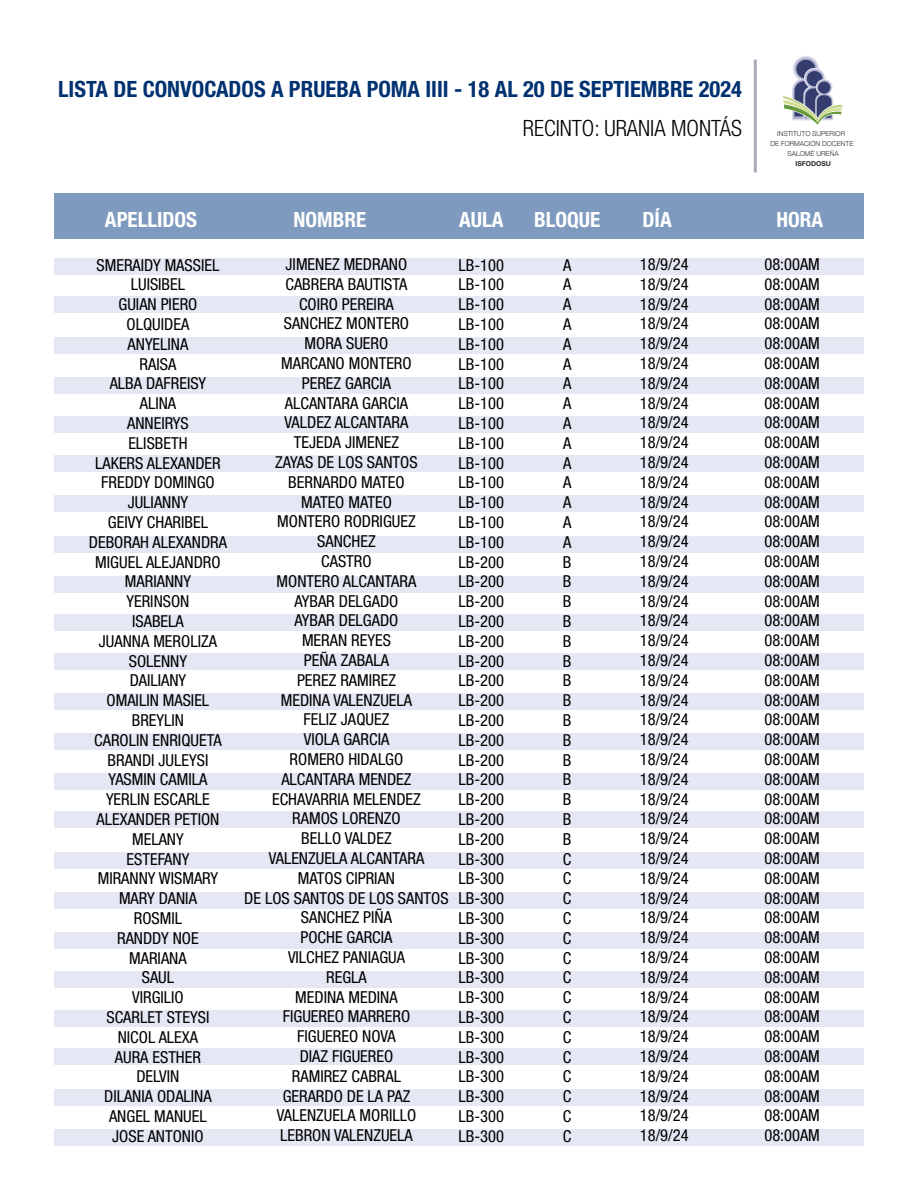
<style>
.page{position:relative;width:918px;height:1188px;background:#fff}
.page>*{position:absolute;margin:0;border:0;box-sizing:border-box;transform-origin:0 0}
.t1{font:700 condensed 22.5px "Helvetica Neue LT Std";color:#003171}
.t2{font:300 condensed 22.5px "Helvetica Neue LT Std";color:#000}
.t3{font:700 condensed 21px "Helvetica Neue LT Std";color:#fff}
.t4{font:condensed 16.5px/19.8px "Helvetica Neue LT Std";color:#000;text-align:justify}
.t5{font:300 6.75px/9.9px "Helvetica Neue";color:#292929;text-align:center}
.t6{font:700 6.75px "Helvetica Neue";color:#292929}
</style>
<div class="page">
<hr style="left:754px;top:60px;width:3px;height:112px;background:#aaacbc">
<div style="left:54px;top:258px;width:810px;height:17px;background:#e5e8f4"></div>
<div style="left:54px;top:615px;width:810px;height:16px;background:#e5e8f4"></div>
<div style="left:54px;top:417px;width:810px;height:16px;background:#e5e8f4"></div>
<div style="left:54px;top:773px;width:810px;height:17px;background:#e5e8f4"></div>
<div style="left:54px;top:1010px;width:810px;height:17px;background:#e5e8f4"></div>
<div style="left:54px;top:297px;width:810px;height:16px;background:#e5e8f4"></div>
<div style="left:54px;top:653px;width:810px;height:16px;background:#e5e8f4"></div>
<div style="left:54px;top:455px;width:810px;height:17px;background:#e5e8f4"></div>
<div style="left:54px;top:811px;width:810px;height:17px;background:#e5e8f4"></div>
<div style="left:54px;top:1049px;width:810px;height:16px;background:#e5e8f4"></div>
<div style="left:54px;top:337px;width:810px;height:16px;background:#e5e8f4"></div>
<div style="left:54px;top:693px;width:810px;height:17px;background:#e5e8f4"></div>
<div style="left:54px;top:495px;width:810px;height:17px;background:#e5e8f4"></div>
<div style="left:54px;top:852px;width:810px;height:16px;background:#e5e8f4"></div>
<div style="left:54px;top:1089px;width:810px;height:17px;background:#e5e8f4"></div>
<div style="left:54px;top:1129px;width:810px;height:17px;background:#e5e8f4"></div>
<div style="left:54px;top:377px;width:810px;height:17px;background:#e5e8f4"></div>
<div style="left:54px;top:734px;width:810px;height:16px;background:#e5e8f4"></div>
<div style="left:54px;top:971px;width:810px;height:16px;background:#e5e8f4"></div>
<div style="left:54px;top:536px;width:810px;height:16px;background:#e5e8f4"></div>
<div style="left:54px;top:892px;width:810px;height:17px;background:#e5e8f4"></div>
<div style="left:54px;top:576px;width:810px;height:17px;background:#e5e8f4"></div>
<div style="left:54px;top:933px;width:810px;height:16px;background:#e5e8f4"></div>
<svg style="left:783px;top:56px;width:60px;height:69px"></svg>
<div style="left:54px;top:194px;width:810px;height:45px;background:#7e9abf"></div>
<h1 class="t1" style="left:58px;top:75px;width:685px">LISTA DE CONVOCADOS A PRUEBA POMA IIII - 18 AL 20 DE SEPTIEMBRE 2024</h1>
<h1 class="t2" style="left:523px;top:115px;width:221px">RECINTO: URANIA MONTÁS</h1>
<p class="t5" style="left:770px;top:128px;width:84px">INSTITUTO SUPERIOR<br>DE FORMACIÓN DOCENTE<br>SALOMÉ UREÑA</p>
<p class="t6" style="left:795px;top:158px;width:37px">ISFODOSU</p>
<p class="t3" style="left:105px;top:207px;width:94px">APELLIDOS</p>
<p class="t3" style="left:293px;top:207px;width:74px">NOMBRE</p>
<p class="t3" style="left:459px;top:207px;width:46px">AULA</p>
<p class="t3" style="left:534px;top:207px;width:68px">BLOQUE</p>
<p class="t3" style="left:643px;top:207px;width:31px">DÍA</p>
<p class="t3" style="left:776px;top:207px;width:48px">HORA</p>
<p class="t4" style="left:89px;top:255px;width:140px;text-align:center">SMERAIDY MASSIEL<br>LUISIBEL<br>GUIAN PIERO<br>OLQUIDEA<br>ANYELINA<br>RAISA<br>ALBA DAFREISY<br>ALINA<br>ANNEIRYS<br>ELISBETH<br>LAKERS ALEXANDER<br>FREDDY DOMINGO<br>JULIANNY<br>GEIVY CHARIBEL<br>DEBORAH ALEXANDRA<br>MIGUEL ALEJANDRO<br>MARIANNY<br>YERINSON<br>ISABELA<br>JUANNA MEROLIZA<br>SOLENNY<br>DAILIANY<br>OMAILIN MASIEL<br>BREYLIN<br>CAROLIN ENRIQUETA<br>BRANDI JULEYSI<br>YASMIN CAMILA<br>YERLIN ESCARLE<br>ALEXANDER PETION<br>MELANY<br>ESTEFANY<br>MIRANNY WISMARY<br>MARY DANIA<br>ROSMIL<br>RANDDY NOE<br>MARIANA<br>SAUL<br>VIRGILIO<br>SCARLET STEYSI<br>NICOL ALEXA<br>AURA ESTHER<br>DELVIN<br>DILANIA ODALINA<br>ANGEL MANUEL<br>JOSE ANTONIO</p>
<p class="t4" style="left:244px;top:254px;width:206px;text-align:center">JIMENEZ MEDRANO<br>CABRERA BAUTISTA<br>COIRO PEREIRA<br>SANCHEZ MONTERO<br>MORA SUERO<br>MARCANO MONTERO<br>PEREZ GARCIA<br>ALCANTARA GARCIA<br>VALDEZ ALCANTARA<br>TEJEDA JIMENEZ<br>ZAYAS DE LOS SANTOS<br>BERNARDO MATEO<br>MATEO MATEO<br>MONTERO RODRIGUEZ<br>SANCHEZ<br>CASTRO<br>MONTERO ALCANTARA<br>AYBAR DELGADO<br>AYBAR DELGADO<br>MERAN REYES<br>PEÑA ZABALA<br>PEREZ RAMIREZ<br>MEDINA VALENZUELA<br>FELIZ JAQUEZ<br>VIOLA GARCIA<br>ROMERO HIDALGO<br>ALCANTARA MENDEZ<br>ECHAVARRIA MELENDEZ<br>RAMOS LORENZO<br>BELLO VALDEZ<br>VALENZUELA ALCANTARA<br>MATOS CIPRIAN<br>DE LOS SANTOS DE LOS SANTOS<br>SANCHEZ PIÑA<br>POCHE GARCIA<br>VILCHEZ PANIAGUA<br>REGLA<br>MEDINA MEDINA<br>FIGUEREO MARRERO<br>FIGUEREO NOVA<br>DIAZ FIGUEREO<br>RAMIREZ CABRAL<br>GERARDO DE LA PAZ<br>VALENZUELA MORILLO<br>LEBRON VALENZUELA</p>
<p class="t4" style="left:459px;top:255px;width:47px">LB-100<br>LB-100<br>LB-100<br>LB-100<br>LB-100<br>LB-100<br>LB-100<br>LB-100<br>LB-100<br>LB-100<br>LB-100<br>LB-100<br>LB-100<br>LB-100<br>LB-100<br>LB-200<br>LB-200<br>LB-200<br>LB-200<br>LB-200<br>LB-200<br>LB-200<br>LB-200<br>LB-200<br>LB-200<br>LB-200<br>LB-200<br>LB-200<br>LB-200<br>LB-200<br>LB-300<br>LB-300<br>LB-300<br>LB-300<br>LB-300<br>LB-300<br>LB-300<br>LB-300<br>LB-300<br>LB-300<br>LB-300<br>LB-300<br>LB-300<br>LB-300<br>LB-300</p>
<p class="t4" style="left:563px;top:255px;width:10px">A A A A A A A A A A A A A A A B B B B B B B B B B B B B B B C C C C C C C C C C C C C C C</p>
<p class="t4" style="left:640px;top:254px;width:50px">18/9/24<br>18/9/24<br>18/9/24<br>18/9/24<br>18/9/24<br>18/9/24<br>18/9/24<br>18/9/24<br>18/9/24<br>18/9/24<br>18/9/24<br>18/9/24<br>18/9/24<br>18/9/24<br>18/9/24<br>18/9/24<br>18/9/24<br>18/9/24<br>18/9/24<br>18/9/24<br>18/9/24<br>18/9/24<br>18/9/24<br>18/9/24<br>18/9/24<br>18/9/24<br>18/9/24<br>18/9/24<br>18/9/24<br>18/9/24<br>18/9/24<br>18/9/24<br>18/9/24<br>18/9/24<br>18/9/24<br>18/9/24<br>18/9/24<br>18/9/24<br>18/9/24<br>18/9/24<br>18/9/24<br>18/9/24<br>18/9/24<br>18/9/24<br>18/9/24</p>
<p class="t4" style="left:764px;top:254px;width:57px">08:00AM 08:00AM 08:00AM 08:00AM 08:00AM 08:00AM 08:00AM 08:00AM 08:00AM 08:00AM 08:00AM 08:00AM 08:00AM 08:00AM 08:00AM 08:00AM 08:00AM 08:00AM 08:00AM 08:00AM 08:00AM 08:00AM 08:00AM 08:00AM 08:00AM 08:00AM 08:00AM 08:00AM 08:00AM 08:00AM 08:00AM 08:00AM 08:00AM 08:00AM 08:00AM 08:00AM 08:00AM 08:00AM 08:00AM 08:00AM 08:00AM 08:00AM 08:00AM 08:00AM 08:00AM</p>
</div>
